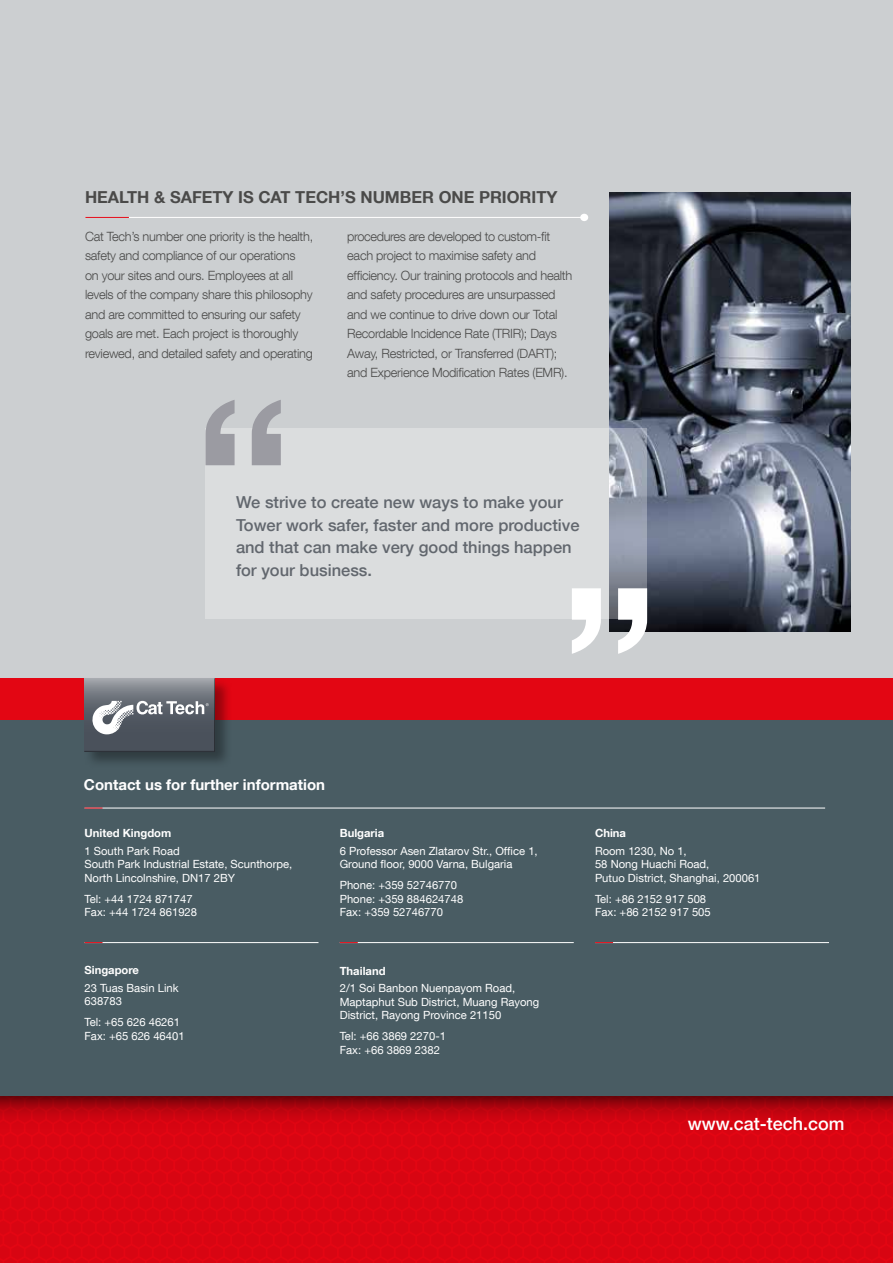
<style>
.page{position:relative;width:893px;height:1263px;background:#fff}
.page>*{position:absolute;margin:0;border:0;box-sizing:border-box;transform-origin:0 0}
.t1{font:500 18px "Helvetica Neue LT Com";color:#fff}
.t2{font:500 16.5px/22.5px "Helvetica Neue LT Com";color:#62676e}
.t3{font:700 16.5px "Helvetica Neue LT Com";color:#4a4a49}
.t4{font:700 15px "Helvetica Neue LT Com";color:#fff}
.t5{font:300 12.75px/19.5px "Helvetica Neue LT Com";letter-spacing:-.02em;color:#4a4a49}
.t6{font:11.25px/13.5px "Helvetica Neue LT Com";color:#fff}
.t7{font:700 11.25px "Helvetica Neue LT Com";color:#fff}
</style>
<div class="page">
<div style="left:0;top:0;width:893px;height:1096px;background:#495c63"></div>
<div style="left:0;top:0;width:893px;height:678px;background:#cccfd1"></div>
<div style="left:0;top:678px;width:893px;height:41px;background:#e30613"></div>
<svg style="left:0;top:1137px;width:893px;height:126px;background:#da0512"></svg>
<svg style="left:0;top:1096px;width:893px;height:41px;background:#bd030f"></svg>
<div style="left:84px;top:678px;width:148px;height:91px;background:#000;opacity:.35"></div>
<svg style="left:84px;top:678px;width:131px;height:74px"></svg>
<hr style="left:85px;top:217px;width:499px;height:1px;background:#fff">
<hr style="left:85px;top:217px;width:44px;height:1px;background:#e30613">
<img style="left:609px;top:192px;width:241px;height:439px">
<svg style="left:206px;top:428px;width:441px;height:191px;fill:#dbddde"></svg>
<svg style="left:572px;top:588px;width:75px;height:66px"></svg>
<div style="left:580px;top:214px;width:8px;height:7px;background:#fff;border-radius:50%"></div>
<svg style="left:206px;top:400px;width:75px;height:65px"></svg>
<hr style="left:85px;top:808px;width:740px;height:1px;background:#fff">
<svg style="left:85px;top:808px;width:18px;height:1px"></svg>
<hr style="left:85px;top:942px;width:233px;height:1px;background:#fff">
<svg style="left:85px;top:942px;width:18px;height:1px"></svg>
<hr style="left:340px;top:942px;width:234px;height:1px;background:#fff">
<svg style="left:340px;top:942px;width:18px;height:1px"></svg>
<hr style="left:595px;top:942px;width:234px;height:1px;background:#fff">
<svg style="left:595px;top:942px;width:18px;height:1px"></svg>
<p class="t3" style="left:85px;top:187px;width:474px">HEALTH &amp; SAFETY IS CAT TECH’S NUMBER ONE PRIORITY</p>
<p class="t5" style="left:85px;top:226px;width:230px">Cat Tech’s number one priority is the health, safety and compliance of our operations<br>on your sites and ours. Employees at all levels of the company share this philosophy and are committed to ensuring our safety goals are met. Each project is thoroughly reviewed, and detailed safety and operating</p>
<p class="t5" style="left:347px;top:226px;width:226px">procedures are developed to custom-fit each project to maximise safety and efficiency. Our training protocols and health and safety procedures are unsurpassed and we continue to drive down our Total Recordable Incidence Rate (TRIR); Days Away, Restricted, or Transferred (DART); and Experience Modification Rates (EMR).</p>
<p class="t2" style="left:236px;top:491px;width:345px">We strive to create new ways to make your Tower work safer, faster and more productive and that can make very good things happen for your business.</p>
<p class="t4" style="left:84px;top:775px;width:243px">Contact us for further information</p>
<p class="t7" style="left:85px;top:826px;width:88px">United Kingdom</p>
<p class="t6" style="left:85px;top:844px;width:209px">1 South Park Road<br>South Park Industrial Estate, Scunthorpe,<br>North Lincolnshire, DN17 2BY</p>
<p class="t6" style="left:85px;top:892px;width:114px">Tel: +44 1724 871747<br>Fax: +44 1724 861928</p>
<p class="t7" style="left:340px;top:826px;width:46px">Bulgaria</p>
<p class="t6" style="left:340px;top:844px;width:199px">6 Professor Asen Zlatarov Str., Office 1,<br>Ground floor, 9000 Varna, Bulgaria</p>
<p class="t6" style="left:340px;top:878px;width:125px">Phone: +359 52746770<br>Phone: +359 884624748<br>Fax: +359 52746770</p>
<p class="t7" style="left:85px;top:963px;width:56px">Singapore</p>
<p class="t6" style="left:85px;top:981px;width:96px">23 Tuas Basin Link<br>638783</p>
<p class="t6" style="left:85px;top:1015px;width:102px">Tel: +65 626 46261<br>Fax: +65 626 46401</p>
<p class="t7" style="left:340px;top:963px;width:47px">Thailand</p>
<p class="t6" style="left:340px;top:981px;width:201px">2/1 Soi Banbon Nuenpayom Road,<br>Maptaphut Sub District, Muang Rayong<br>District, Rayong Province 21150</p>
<p class="t6" style="left:340px;top:1029px;width:108px">Tel: +66 3869 2270-1<br>Fax: +66 3869 2382</p>
<p class="t7" style="left:595px;top:826px;width:33px">China</p>
<p class="t6" style="left:595px;top:844px;width:167px">Room 1230, No 1,<br>58 Nong Huachi Road,<br>Putuo District, Shanghai, 200061</p>
<p class="t6" style="left:595px;top:892px;width:117px">Tel: +86 2152 917 508<br>Fax: +86 2152 917 505</p>
<h1 class="t1" style="left:688px;top:1113px;width:158px">www.cat-tech.com</h1>
</div>
